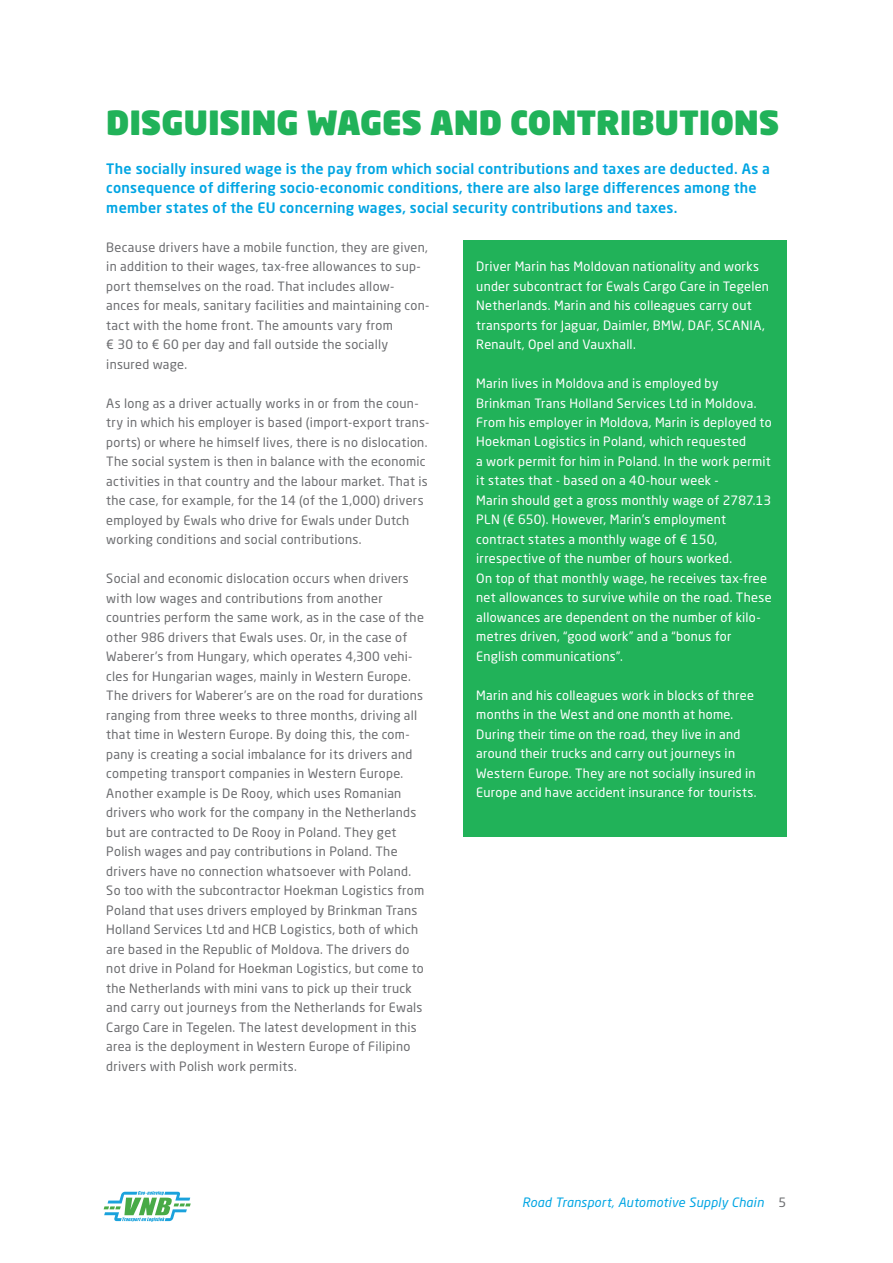
<style>
.page{position:relative;width:893px;height:1263px;background:#fff}
.page>*{position:absolute;margin:0;border:0;box-sizing:border-box;transform-origin:0 0}
.t1{font:900 33px "Neo Sans Pro";letter-spacing:-.005em;color:#21b259}
.t2{font:500 14.25px/19.5px "Neo Sans Pro";letter-spacing:.02em;color:#00a5e3}
.t3{font:12.75px/19.5px "Neo Sans Pro";letter-spacing:.025em;color:#6c6d70}
.t4{font:12.75px/19.5px "Neo Sans Pro";letter-spacing:.02em;color:#fff}
.t5{font:italic 12.75px "Neo Sans Pro";letter-spacing:.02em;color:#00a5e3}
.s1{font-style:normal;color:#6c6d70}
</style>
<div class="page">
<svg style="left:104px;top:1191px;width:87px;height:30px"></svg>
<div style="left:463px;top:240px;width:324px;height:597px;background:#21b259"></div>
<h1 class="t1" style="left:106px;top:100px;width:675px">DISGUISING WAGES AND CONTRIBUTIONS</h1>
<p class="t2" style="left:106px;top:158px;width:665px">The socially insured wage is the pay from which social contributions and taxes are deducted. As a consequence of differing socio-economic conditions, there are also large differences among the member states of the EU concerning wages, social security contributions and taxes.</p>
<p class="t3" style="left:106px;top:237px;width:325px">Because drivers have a mobile function, they are given, in addition to their wages, tax-free allowances to sup&shy;port themselves on the road. That includes allow&shy;ances for meals, sanitary facilities and maintaining con&shy;tact with the home front. The amounts vary from<br>€ 30 to € 60 per day and fall outside the socially insured wage.</p>
<p class="t3" style="left:106px;top:393px;width:325px">As long as a driver actually works in or from the coun&shy;try in which his employer is based (import-export trans&shy;ports) or where he himself lives, there is no dislocation.<br>The social system is then in balance with the economic activities in that country and the labour market. That is the case, for example, for the 14 (of the 1,000) drivers employed by Ewals who drive for Ewals under Dutch working conditions and social contributions.</p>
<p class="t3" style="left:106px;top:568px;width:319px">Social and economic dislocation occurs when drivers with low wages and contributions from another countries perform the same work, as in the case of the other 986 drivers that Ewals uses. Or, in the case of Waberer’s from Hungary, which operates 4,300 vehi&shy;cles for Hungarian wages, mainly in Western Europe.<br>The drivers for Waberer’s are on the road for durations ranging from three weeks to three months, driving all that time in Western Europe. By doing this, the com&shy;pany is creating a social imbalance for its drivers and competing transport companies in Western Europe.<br>Another example is De Rooy, which uses Romanian drivers who work for the company in the Netherlands but are contracted to De Rooy in Poland. They get Polish wages and pay contributions in Poland. The drivers have no connection whatsoever with Poland.<br>So too with the subcontractor Hoekman Logistics from Poland that uses drivers employed by Brinkman Trans Holland Services Ltd and HCB Logistics, both of which are based in the Republic of Moldova. The drivers do not drive in Poland for Hoekman Logistics, but come to the Netherlands with mini vans to pick up their truck and carry out journeys from the Netherlands for Ewals Cargo Care in Tegelen. The latest development in this area is the deployment in Western Europe of Filipino drivers with Polish work permits.</p>
<p class="t4" style="left:476px;top:256px;width:294px">Driver Marin has Moldovan nationality and works under subcontract for Ewals Cargo Care in Tegelen Netherlands. Marin and his colleagues carry out transports for Jaguar, Daimler, BMW, DAF, SCANIA, Renault, Opel and Vauxhall.</p>
<p class="t4" style="left:476px;top:373px;width:297px">Marin lives in Moldova and is employed by Brinkman Trans Holland Services Ltd in Moldova.<br>From his employer in Moldova, Marin is deployed to Hoekman Logistics in Poland, which requested<br>a work permit for him in Poland. In the work permit it states that - based on a 40-hour week -<br>Marin should get a gross monthly wage of 2787.13<br>PLN (€ 650). However, Marin’s employment contract states a monthly wage of € 150, irrespective of the number of hours worked.<br>On top of that monthly wage, he receives tax-free net allowances to survive while on the road. These allowances are dependent on the number of kilo&shy;metres driven, “good work” and a “bonus for English communications”.</p>
<p class="t4" style="left:476px;top:685px;width:282px">Marin and his colleagues work in blocks of three months in the West and one month at home.<br>During their time on the road, they live in and around their trucks and carry out journeys in Western Europe. They are not socially insured in Europe and have accident insurance for tourists.</p>
<p class="t5" style="left:522px;top:1195px;width:265px">Road Transport, Automotive Supply Chain <span class="s1">5</span></p>
</div>
